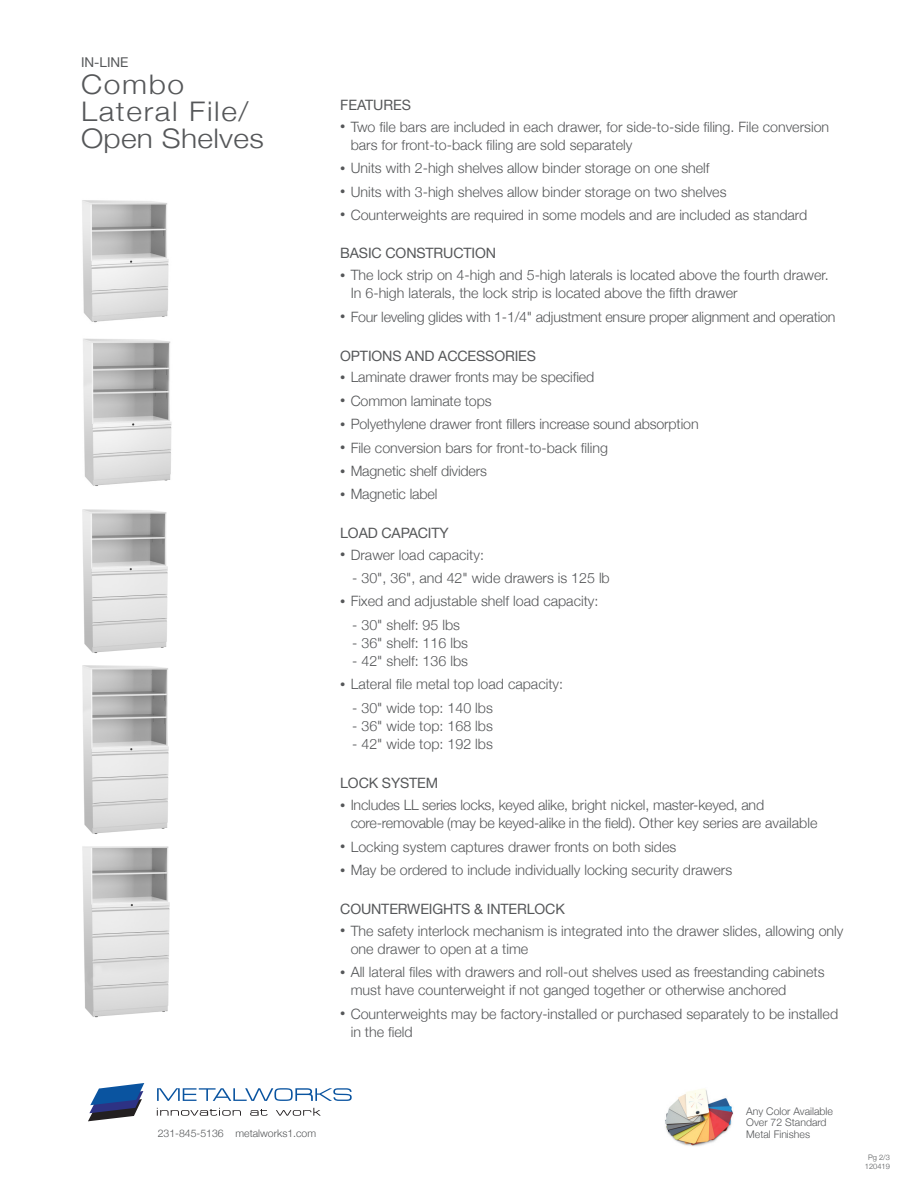
<style>
.page{position:relative;width:918px;height:1188px;background:#fff}
.page>*{position:absolute;margin:0;border:0;box-sizing:border-box;transform-origin:0 0}
.t1{font:300 27px/27px "Helvetica Neue";letter-spacing:.055em;color:#555759;scale:1.11 1}
.t2{font:300 27px "Helvetica Neue";letter-spacing:.01em;color:#555759;scale:1.11 1}
.Sell_sheet_Bullets_9{font:300 14.25px/18px "Helvetica Neue";color:#555759}
.Caps_Header_SS{font:14.25px "Helvetica Neue";letter-spacing:-.01em;color:#555759}
.Default{font:14.25px "Helvetica Neue";color:#555759}
.t3{font:13.5px "Helvetica Neue";color:#555759}
.t4{font:300 10.5px "Helvetica Neue";color:#555759}
.t5{font:300 7.5px "Helvetica Neue";color:#555759}
.s1{font-size:10.5px}
</style>
<div class="page">
<img style="left:82px;top:200px;width:87px;height:123px">
<img style="left:83px;top:338px;width:89px;height:148px">
<img style="left:83px;top:509px;width:85px;height:144px">
<img style="left:83px;top:846px;width:87px;height:172px">
<img style="left:83px;top:665px;width:86px;height:169px">
<img style="left:665px;top:1088px;width:69px;height:58px">
<svg style="left:88px;top:1083px;width:56px;height:38px"></svg>
<svg style="left:157px;top:1108px;width:84px;height:8px"></svg>
<svg style="left:250px;top:1109px;width:18px;height:7px"></svg>
<svg style="left:276px;top:1108px;width:45px;height:8px"></svg>
<svg style="left:157px;top:1088px;width:195px;height:13px"></svg>
<p class="t3" style="left:81px;top:52px;width:49px">IN-LINE</p>
<p class="t1" style="left:81px;top:69px;width:152px">Combo<br>Lateral File/</p>
<p class="t2" style="left:81px;top:116px;width:166px">Open Shelves</p>
<p class="Default" style="left:340px;top:95px;width:72px">FEATURES</p>
<p class="Sell_sheet_Bullets_9" style="left:351px;top:117px;width:480px;text-indent:-10px"><span class="s1">•</span> Two file bars are included in each drawer, for side-to-side filing. File conversion bars for front-to-back filing are sold separately</p>
<p class="Sell_sheet_Bullets_9" style="left:340px;top:158px;width:371px"><span class="s1">•</span> Units with 2-high shelves allow binder storage on one shelf</p>
<p class="Sell_sheet_Bullets_9" style="left:340px;top:181px;width:388px"><span class="s1">•</span> Units with 3-high shelves allow binder storage on two shelves</p>
<p class="Sell_sheet_Bullets_9" style="left:340px;top:205px;width:469px"><span class="s1">•</span> Counterweights are required in some models and are included as standard</p>
<p class="Caps_Header_SS" style="left:340px;top:243px;width:157px">BASIC CONSTRUCTION</p>
<p class="Sell_sheet_Bullets_9" style="left:351px;top:265px;width:480px;text-indent:-10px"><span class="s1">•</span> The lock strip on 4-high and 5-high laterals is located above the fourth drawer.<br>In 6-high laterals, the lock strip is located above the fifth drawer</p>
<p class="Sell_sheet_Bullets_9" style="left:340px;top:306px;width:497px"><span class="s1">•</span> Four leveling glides with 1-1/4" adjustment ensure proper alignment and operation</p>
<p class="Caps_Header_SS" style="left:340px;top:345px;width:197px">OPTIONS AND ACCESSORIES</p>
<p class="Sell_sheet_Bullets_9" style="left:340px;top:367px;width:256px"><span class="s1">•</span> Laminate drawer fronts may be specified</p>
<p class="Sell_sheet_Bullets_9" style="left:340px;top:391px;width:153px"><span class="s1">•</span> Common laminate tops</p>
<p class="Sell_sheet_Bullets_9" style="left:340px;top:414px;width:360px"><span class="s1">•</span> Polyethylene drawer front fillers increase sound absorption</p>
<p class="Sell_sheet_Bullets_9" style="left:340px;top:438px;width:269px"><span class="s1">•</span> File conversion bars for front-to-back filing</p>
<p class="Sell_sheet_Bullets_9" style="left:340px;top:461px;width:148px"><span class="s1">•</span> Magnetic shelf dividers</p>
<p class="Sell_sheet_Bullets_9" style="left:340px;top:484px;width:99px"><span class="s1">•</span> Magnetic label</p>
<p class="Caps_Header_SS" style="left:340px;top:522px;width:110px">LOAD CAPACITY</p>
<p class="Sell_sheet_Bullets_9" style="left:340px;top:544px;width:145px"><span class="s1">•</span> Drawer load capacity:</p>
<p class="Sell_sheet_Bullets_9" style="left:352px;top:568px;width:259px">- 30", 36", and 42" wide drawers is 125 lb</p>
<p class="Sell_sheet_Bullets_9" style="left:340px;top:591px;width:260px"><span class="s1">•</span> Fixed and adjustable shelf load capacity:</p>
<p class="Sell_sheet_Bullets_9" style="left:352px;top:615px;width:109px">- 30" shelf: 95 lbs</p>
<p class="Sell_sheet_Bullets_9" style="left:352px;top:633px;width:117px">- 36" shelf: 116 lbs</p>
<p class="Sell_sheet_Bullets_9" style="left:352px;top:651px;width:117px">- 42" shelf: 136 lbs</p>
<p class="Sell_sheet_Bullets_9" style="left:340px;top:674px;width:224px"><span class="s1">•</span> Lateral file metal top load capacity:</p>
<p class="Sell_sheet_Bullets_9" style="left:352px;top:697px;width:142px">- 30" wide top: 140 lbs</p>
<p class="Sell_sheet_Bullets_9" style="left:352px;top:715px;width:142px">- 36" wide top: 168 lbs</p>
<p class="Sell_sheet_Bullets_9" style="left:352px;top:734px;width:142px">- 42" wide top: 192 lbs</p>
<p class="Caps_Header_SS" style="left:340px;top:773px;width:100px">LOCK SYSTEM</p>
<p class="Sell_sheet_Bullets_9" style="left:351px;top:795px;width:468px;text-indent:-10px"><span class="s1">•</span> Includes LL series locks, keyed alike, bright nickel, master-keyed, and core-removable (may be keyed-alike in the field). Other key series are available</p>
<p class="Sell_sheet_Bullets_9" style="left:340px;top:837px;width:338px"><span class="s1">•</span> Locking system captures drawer fronts on both sides</p>
<p class="Sell_sheet_Bullets_9" style="left:340px;top:860px;width:394px"><span class="s1">•</span> May be ordered to include individually locking security drawers</p>
<p class="Caps_Header_SS" style="left:340px;top:899px;width:226px">COUNTERWEIGHTS &amp; INTERLOCK</p>
<p class="Sell_sheet_Bullets_9" style="left:351px;top:921px;width:494px;text-indent:-10px"><span class="s1">•</span> The safety interlock mechanism is integrated into the drawer slides, allowing only one drawer to open at a time</p>
<p class="Sell_sheet_Bullets_9" style="left:351px;top:962px;width:476px;text-indent:-10px"><span class="s1">•</span> All lateral files with drawers and roll-out shelves used as freestanding cabinets must have counterweight if not ganged together or otherwise anchored</p>
<p class="Sell_sheet_Bullets_9" style="left:351px;top:1004px;width:489px;text-indent:-10px"><span class="s1">•</span> Counterweights may be factory-installed or purchased separately to be installed in the field</p>
<p class="t4" style="left:158px;top:1125px;width:160px">231-845-5136 metalworks1.com</p>
<p class="t4" style="left:746px;top:1103px;width:88px">Any Color Available</p>
<p class="t4" style="left:746px;top:1114px;width:82px">Over 72 Standard</p>
<p class="t4" style="left:746px;top:1125px;width:65px">Metal Finishes</p>
<p class="t5" style="left:868px;top:1151px;width:23px">Pg 2/3</p>
<p class="t5" style="left:865px;top:1160px;width:27px">120419</p>
</div>
